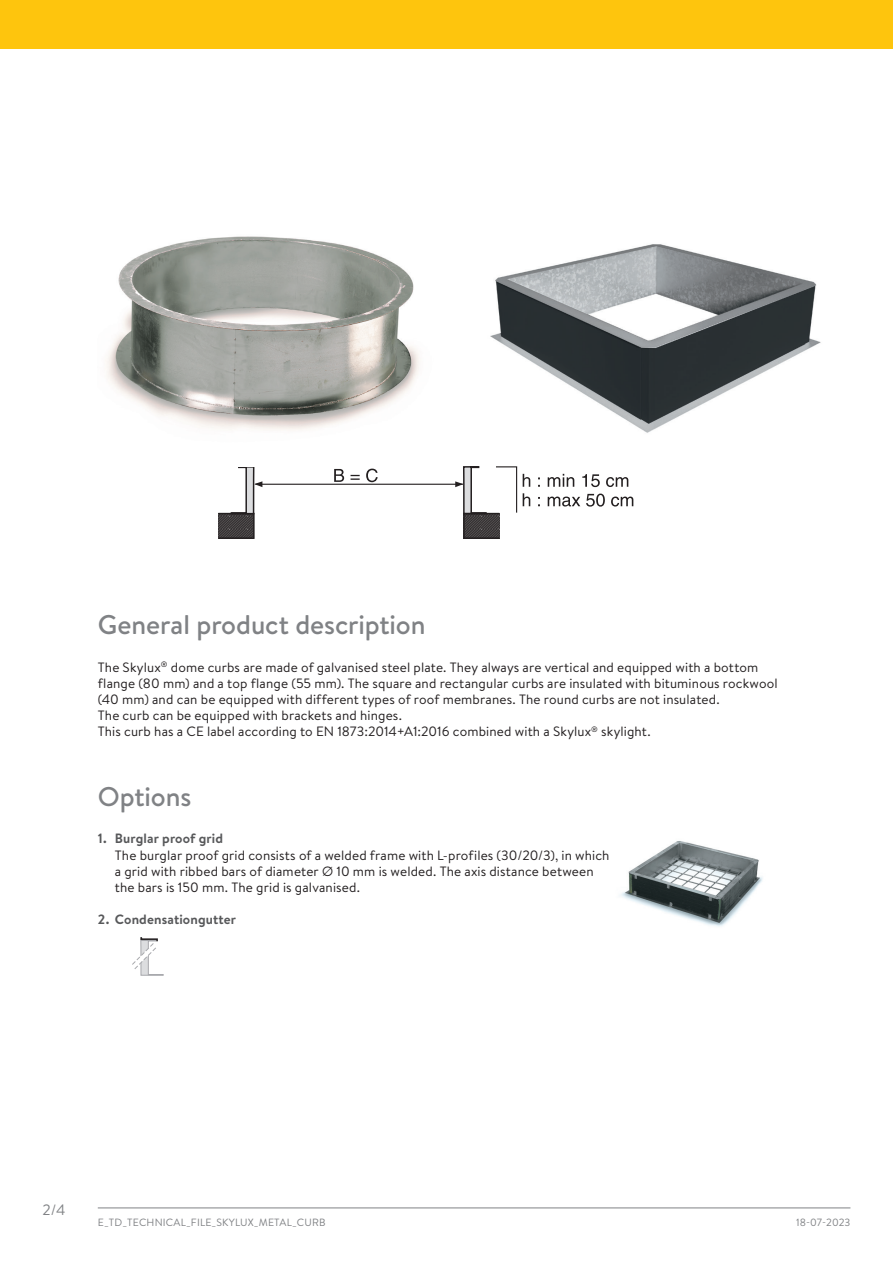
<style>
.page{position:relative;width:893px;height:1263px;background:#fff}
.page>*{position:absolute;margin:0;border:0;box-sizing:border-box;transform-origin:0 0}
.Titel_2{font:500 27px "Brandon Text";letter-spacing:-.005em;color:#808285}
.t1{font:15px "Brandon Text";color:#808285}
.tekst{font:13.5px/16.2px "Brandon Text";letter-spacing:.01em;color:#231f20}
.tekst_insprong{font:13.5px/16.2px "Brandon Text";letter-spacing:.01em;color:#231f20}
.tekst_insprong_vet{font:700 13.5px "Brandon Text";letter-spacing:.01em;color:#57585a}
.t2{font:10.5px "Brandon Text";letter-spacing:.02em;color:#808285}
</style>
<div class="page">
<hr style="left:98px;top:1207px;width:752px;height:1px;background:#808285">
<div style="left:0;top:0;width:893px;height:49px;background:#fec50d"></div>
<svg style="left:221px;top:516px;width:31px;height:20px"></svg>
<div style="left:218px;top:513px;width:37px;height:26px;border:2px solid #231f20"></div>
<hr style="left:255px;top:484px;width:208px;height:1px;background:#231f20">
<svg style="left:334px;top:469px;width:10px;height:13px"></svg>
<svg style="left:351px;top:475px;width:9px;height:5px"></svg>
<svg style="left:366px;top:469px;width:12px;height:13px"></svg>
<svg style="left:463px;top:513px;width:37px;height:26px"></svg>
<svg style="left:548px;top:474px;width:26px;height:13px"></svg>
<svg style="left:582px;top:474px;width:18px;height:13px"></svg>
<svg style="left:606px;top:477px;width:22px;height:10px"></svg>
<svg style="left:495px;top:466px;width:35px;height:48px"></svg>
<svg style="left:548px;top:497px;width:32px;height:9px"></svg>
<svg style="left:586px;top:494px;width:19px;height:13px"></svg>
<svg style="left:611px;top:497px;width:22px;height:9px"></svg>
<svg style="left:230px;top:467px;width:32px;height:48px"></svg>
<svg style="left:455px;top:466px;width:33px;height:49px"></svg>
<img style="left:620px;top:841px;width:143px;height:86px">
<svg style="left:132px;top:937px;width:32px;height:39px"></svg>
<img style="left:106px;top:236px;width:313px;height:194px">
<img style="left:490px;top:244px;width:331px;height:189px">
<p class="Titel_2" style="left:98px;top:606px;width:329px">General product description</p>
<p class="tekst" style="left:98px;top:658px;width:681px">The Skylux<sup>®</sup> dome curbs are made of galvanised steel plate. They always are vertical and equipped with a bottom flange (80 mm) and a top flange (55 mm). The square and rectangular curbs are insulated with bituminous rockwool (40 mm) and can be equipped with different types of roof membranes. The round curbs are not insulated.</p>
<p class="tekst" style="left:98px;top:707px;width:306px">The curb can be equipped with brackets and hinges.</p>
<p class="tekst" style="left:98px;top:723px;width:554px">This curb has a CE label according to EN 1873:2014+A1:2016 combined with a Skylux<sup>®</sup> skylight.</p>
<p class="Titel_2" style="left:98px;top:778px;width:95px">Options</p>
<p class="tekst_insprong_vet" style="left:98px;top:829px;width:127px">1. Burglar proof grid</p>
<p class="tekst_insprong" style="left:115px;top:846px;width:496px">The burglar proof grid consists of a welded frame with L-profiles (30/20/3), in which a grid with ribbed bars of diameter Ø 10 mm is welded. The axis distance between the bars is 150 mm. The grid is galvanised.</p>
<p class="tekst_insprong_vet" style="left:98px;top:910px;width:140px">2. Condensationgutter</p>
<p class="t1" style="left:43px;top:1199px;width:24px">2/4</p>
<p class="t2" style="left:98px;top:1215px;width:229px">E_TD_TECHNICAL_FILE_SKYLUX_METAL_CURB</p>
<p class="t2" style="left:796px;top:1215px;width:56px">18-07-2023</p>
</div>
